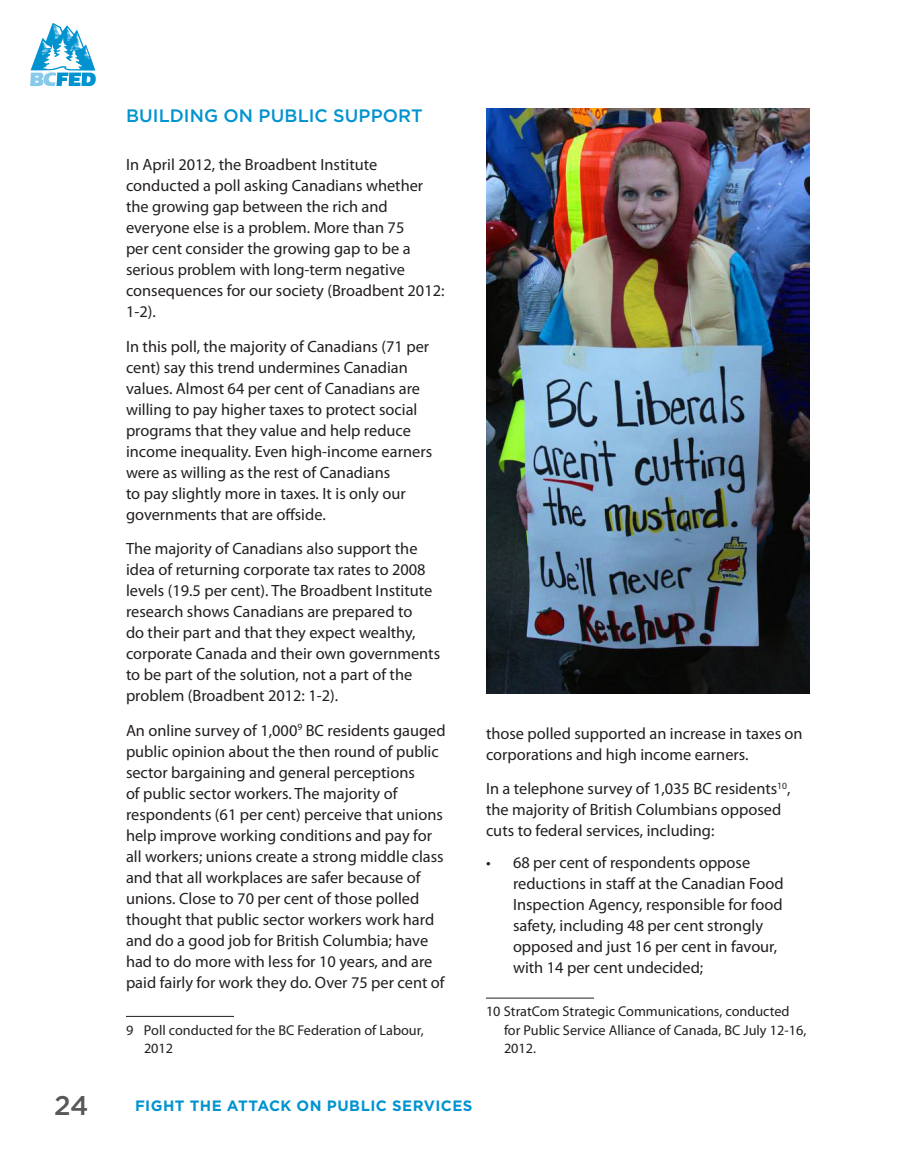
<style>
.page{position:relative;width:918px;height:1161px;background:#fff}
.page>*{position:absolute;margin:0;border:0;box-sizing:border-box;transform-origin:0 0}
.t1{font:500 27px "Gotham";color:#57585a}
.t2{font:500 18px "Gotham";letter-spacing:.005em;color:#0093d0}
.t3{font:16.35px/21px "Myriad Pro";color:#231f20}
.t4{font:700 15px "Gotham";letter-spacing:.03em;color:#0093d0}
.t5{font:14.25px/18.3px "Myriad Pro";color:#231f20}
</style>
<div class="page">
<svg style="left:30px;top:23px;width:66px;height:64px"></svg>
<hr style="left:126px;top:1016px;width:108px;height:1px;background:#231f20">
<hr style="left:486px;top:998px;width:108px;height:1px;background:#231f20">
<img style="left:486px;top:108px;width:324px;height:586px">
<p class="t2" style="left:126px;top:104px;width:298px">BUILDING ON PUBLIC SUPPORT</p>
<p class="t3" style="left:126px;top:154px;width:320px">In April 2012, the Broadbent Institute conducted a poll asking Canadians whether the growing gap between the rich and everyone else is a problem. More than 75<br>per cent consider the growing gap to be a serious problem with long-term negative consequences for our society (Broadbent 2012:<br>1-2).</p>
<p class="t3" style="left:126px;top:336px;width:308px">In this poll, the majority of Canadians (71 per cent) say this trend undermines Canadian values. Almost 64 per cent of Canadians are willing to pay higher taxes to protect social programs that they value and help reduce income inequality. Even high-income earners were as willing as the rest of Canadians<br>to pay slightly more in taxes. It is only our governments that are offside.</p>
<p class="t3" style="left:126px;top:538px;width:316px">The majority of Canadians also support the idea of returning corporate tax rates to 2008 levels (19.5 per cent). The Broadbent Institute research shows Canadians are prepared to<br>do their part and that they expect wealthy, corporate Canada and their own governments to be part of the solution, not a part of the problem (Broadbent 2012: 1-2).</p>
<p class="t3" style="left:126px;top:720px;width:321px">An online survey of 1,000<sup>9</sup> BC residents gauged public opinion about the then round of public sector bargaining and general perceptions<br>of public sector workers. The majority of respondents (61 per cent) perceive that unions help improve working conditions and pay for all workers; unions create a strong middle class and that all workplaces are safer because of unions. Close to 70 per cent of those polled thought that public sector workers work hard and do a good job for British Columbia; have had to do more with less for 10 years, and are paid fairly for work they do. Over 75 per cent of</p>
<p class="t5" style="left:144px;top:1021px;width:281px;text-indent:-18px">9 Poll conducted for the BC Federation of Labour,<br>2012</p>
<p class="t3" style="left:486px;top:722px;width:318px">those polled supported an increase in taxes on corporations and high income earners.</p>
<p class="t3" style="left:486px;top:778px;width:306px">In a telephone survey of 1,035 BC residents<sup>10</sup>, the majority of British Columbians opposed cuts to federal services, including:</p>
<p class="t3" style="left:513px;top:851px;width:272px">68 per cent of respondents oppose reductions in staff at the Canadian Food Inspection Agency, responsible for food safety, including 48 per cent strongly opposed and just 16 per cent in favour, with 14 per cent undecided;</p>
<p class="t5" style="left:504px;top:1002px;width:304px;text-indent:-18px">10 StratCom Strategic Communications, conducted for Public Service Alliance of Canada, BC July 12-16,<br>2012.</p>
<h1 class="t1" style="left:54px;top:1088px;width:36px">24</h1>
<p class="t4" style="left:135px;top:1096px;width:339px">FIGHT THE ATTACK ON PUBLIC SERVICES</p>
</div>
